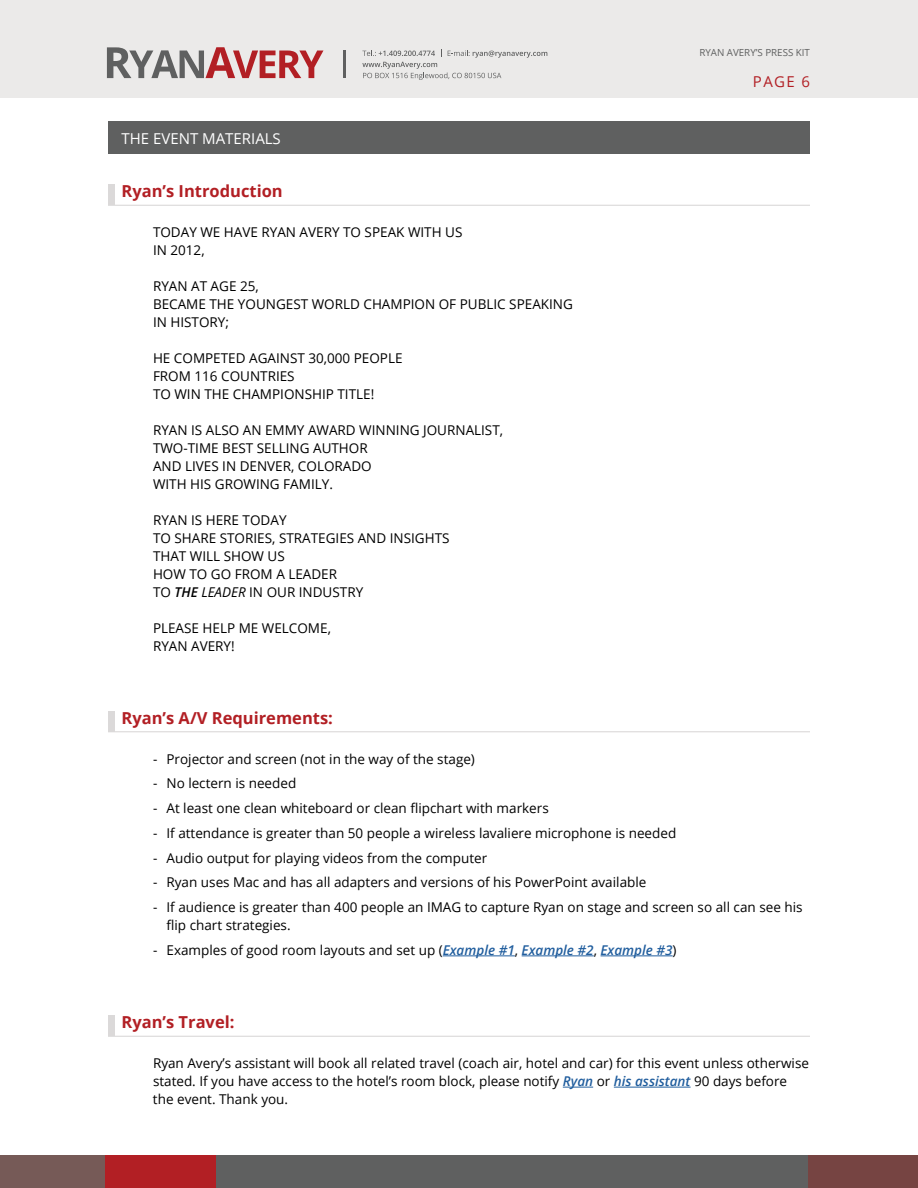
<style>
.page{position:relative;width:918px;height:1188px;background:#fff}
.page>*{position:absolute;margin:0;border:0;box-sizing:border-box;transform-origin:0 0}
.t1{font:700 16.5px "Open Sans";color:#b21f24}
.t2{font:15px "Open Sans";color:#fff}
.t3{font:15px "Open Sans";color:#b21f24}
.t4{font:13.5px/18px "Open Sans";color:#000}
.t5{font:9.75px "Open Sans";color:#5f6060}
.s1{font-weight:600;font-style:italic}
.s2{font-style:italic}
.s3{font-weight:600;font-style:italic;color:#215e9e}
</style>
<div class="page">
<div style="left:0;top:0;width:918px;height:97px;background:#ebeae9"></div>
<div style="left:0;top:1156px;width:918px;height:32px;background:#764442"></div>
<div style="left:0;top:1156px;width:808px;height:32px;background:#5f6060"></div>
<div style="left:0;top:1156px;width:216px;height:32px;background:#b21f24"></div>
<div style="left:0;top:1156px;width:105px;height:32px;background:#765a57"></div>
<svg style="left:107px;top:47px;width:216px;height:31px"></svg>
<hr style="left:343px;top:51px;width:2px;height:27px;background:#5f6060">
<svg style="left:362px;top:49px;width:185px;height:31px"></svg>
<div style="left:108px;top:122px;width:702px;height:32px;background:#5f6060"></div>
<hr style="left:443px;top:956px;width:72px;height:1px;background:#215e9e">
<hr style="left:522px;top:956px;width:72px;height:1px;background:#215e9e">
<hr style="left:601px;top:956px;width:72px;height:1px;background:#215e9e">
<hr style="left:563px;top:1087px;width:30px;height:1px;background:#215e9e">
<hr style="left:614px;top:1087px;width:77px;height:1px;background:#215e9e">
<div style="left:108px;top:185px;width:6px;height:20px;background:#dbd9d9"></div>
<hr style="left:108px;top:205px;width:702px;height:1px;background:#dbd9d9">
<div style="left:108px;top:711px;width:6px;height:21px;background:#dbd9d9"></div>
<hr style="left:108px;top:731px;width:702px;height:1px;background:#dbd9d9">
<div style="left:108px;top:1016px;width:6px;height:20px;background:#dbd9d9"></div>
<hr style="left:108px;top:1036px;width:702px;height:1px;background:#dbd9d9">
<p class="t2" style="left:122px;top:128px;width:161px">THE EVENT MATERIALS</p>
<p class="t1" style="left:121px;top:180px;width:163px">Ryan’s Introduction</p>
<p class="t4" style="left:153px;top:223px;width:311px">TODAY WE HAVE RYAN AVERY TO SPEAK WITH US<br>IN 2012,</p>
<p class="t4" style="left:153px;top:277px;width:421px">RYAN AT AGE 25,<br>BECAME THE YOUNGEST WORLD CHAMPION OF PUBLIC SPEAKING<br>IN HISTORY;</p>
<p class="t4" style="left:153px;top:349px;width:251px">HE COMPETED AGAINST 30,000 PEOPLE<br>FROM 116 COUNTRIES<br>TO WIN THE CHAMPIONSHIP TITLE!</p>
<p class="t4" style="left:153px;top:421px;width:352px">RYAN IS ALSO AN EMMY AWARD WINNING JOURNALIST,<br>TWO-TIME BEST SELLING AUTHOR<br>AND LIVES IN DENVER, COLORADO<br>WITH HIS GROWING FAMILY.</p>
<p class="t4" style="left:153px;top:511px;width:298px">RYAN IS HERE TODAY<br>TO SHARE STORIES, STRATEGIES AND INSIGHTS<br>THAT WILL SHOW US<br>HOW TO GO FROM A LEADER<br>TO <span class="s1">THE</span> <span class="s2">LEADER</span> IN OUR INDUSTRY</p>
<p class="t4" style="left:153px;top:619px;width:179px">PLEASE HELP ME WELCOME,<br>RYAN AVERY!</p>
<p class="t5" style="left:699px;top:46px;width:112px">RYAN AVERY’S PRESS KIT</p>
<p class="t3" style="left:753px;top:71px;width:59px">PAGE 6</p>
<p class="t1" style="left:121px;top:706px;width:213px">Ryan’s A/V Requirements:</p>
<p class="t4" style="left:153px;top:749px;width:323px">- Projector and screen (not in the way of the stage)</p>
<p class="t4" style="left:153px;top:774px;width:145px">- No lectern is needed</p>
<p class="t4" style="left:153px;top:799px;width:397px">- At least one clean whiteboard or clean flipchart with markers</p>
<p class="t4" style="left:153px;top:824px;width:525px">- If attendance is greater than 50 people a wireless lavaliere microphone is needed</p>
<p class="t4" style="left:153px;top:848px;width:336px">- Audio output for playing videos from the computer</p>
<p class="t4" style="left:153px;top:873px;width:495px">- Ryan uses Mac and has all adapters and versions of his PowerPoint available</p>
<p class="t4" style="left:166px;top:898px;width:638px;text-indent:-14px">- If audience is greater than 400 people an IMAG to capture Ryan on stage and screen so all can see his flip chart strategies.</p>
<p class="t4" style="left:153px;top:941px;width:525px">- Examples of good room layouts and set up (<span class="s3">Example #1</span>, <span class="s3">Example #2</span>, <span class="s3">Example #3</span>)</p>
<p class="t1" style="left:121px;top:1011px;width:115px">Ryan’s Travel:</p>
<p class="t4" style="left:153px;top:1054px;width:658px">Ryan Avery’s assistant will book all related travel (coach air, hotel and car) for this event unless otherwise stated. If you have access to the hotel’s room block, please notify <span class="s3">Ryan</span> or <span class="s3">his assistant</span> 90 days before the event. Thank you.</p>
</div>
